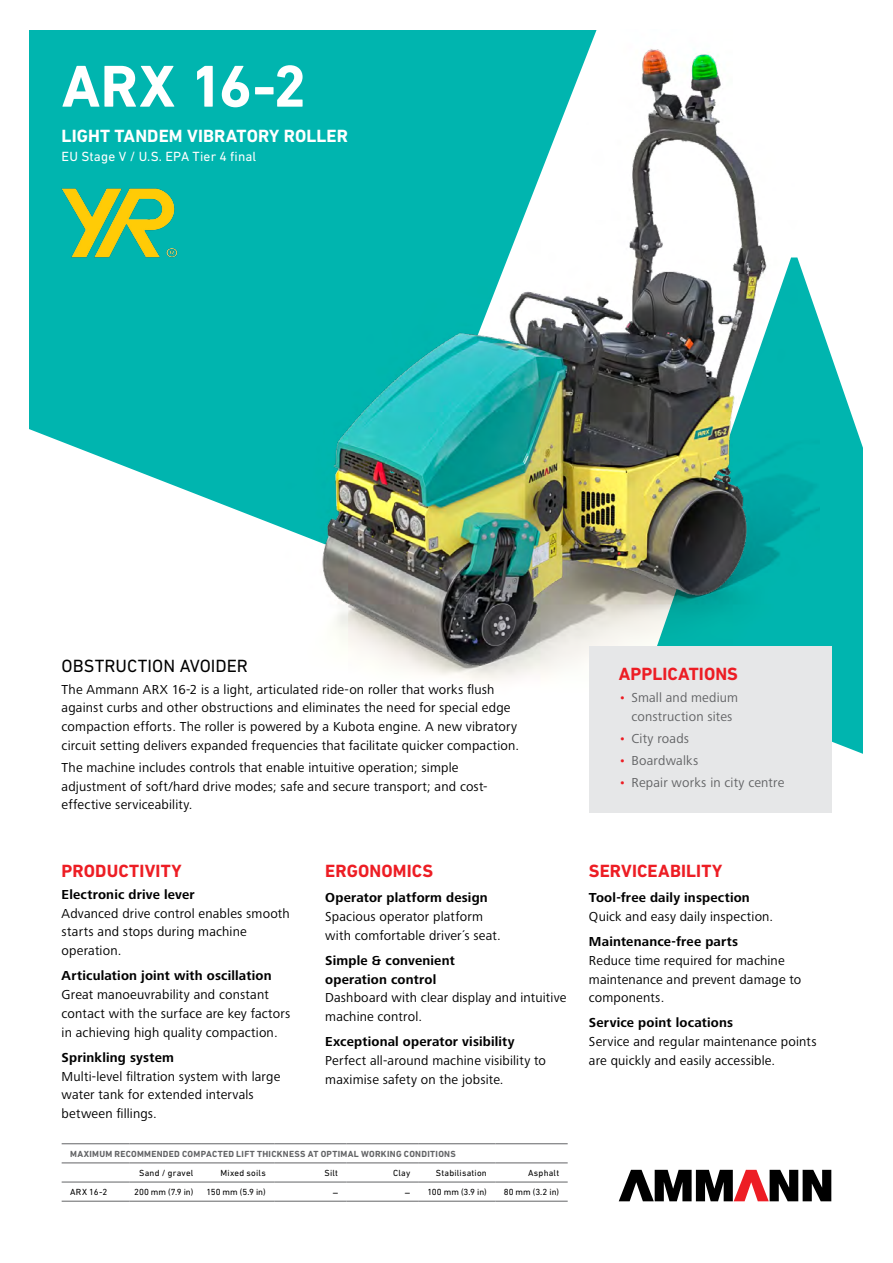
<style>
.page{position:relative;width:893px;height:1263px;background:#fff}
.page>*{position:absolute;margin:0;border:0;box-sizing:border-box;transform-origin:0 0}
.t1{font:700 60px "DIN Next LT Pro";color:#fff}
.t2{font:700 18px "DIN Next LT Pro";letter-spacing:.005em;color:#ed1d24}
.t3{font:700 18px "DIN Next LT Pro";letter-spacing:.005em;color:#fff}
.t4{font:18px "DIN Next LT Pro";color:#000}
.t5{font:13.5px/18.8px "Frutiger Next LTW1 G";letter-spacing:.01em;color:#000}
.t6{font:700 13.5px/18.8px "Frutiger Next LTW1 G";letter-spacing:.015em;color:#000}
.t7{font:13.5px/18.8px "Frutiger Next LTW1 G";letter-spacing:.015em;color:#636466;text-align:center}
.t8{font:13.5px "DIN Next LT Pro";letter-spacing:.01em;color:#fff}
.t9{font:10.5px "DIN Next LT Pro";color:#000}
.t10{font:9px "DIN Next LT Pro";letter-spacing:.025em;color:#000}
.t11{font:700 9px "DIN Next LT Pro";letter-spacing:.03em;color:#636466}
.s1{font-size:10.5px}
.s2{color:#ed1d24}
</style>
<div class="page">
<div style="left:30px;top:30px;width:833px;height:825px;background:#00b5af"></div>
<div style="left:29px;top:418px;width:834px;height:437px;background:#fff"></div>
<svg style="left:303px;top:30px;width:560px;height:754px;fill:#fff"></svg>
<img style="left:159px;top:30px;width:661px;height:704px">
<div style="left:589px;top:646px;width:242px;height:166px;background:#e6e7e8"></div>
<svg style="left:619px;top:1170px;width:212px;height:31px"></svg>
<hr style="left:62px;top:1143px;width:68px;height:1px;background:#636466">
<hr style="left:130px;top:1143px;width:72px;height:1px;background:#636466">
<hr style="left:202px;top:1143px;width:72px;height:1px;background:#636466">
<hr style="left:274px;top:1143px;width:73px;height:1px;background:#636466">
<hr style="left:347px;top:1143px;width:72px;height:1px;background:#636466">
<hr style="left:419px;top:1143px;width:76px;height:1px;background:#636466">
<hr style="left:495px;top:1143px;width:73px;height:1px;background:#636466">
<hr style="left:62px;top:1163px;width:68px;height:1px;background:#636466">
<hr style="left:130px;top:1163px;width:72px;height:1px;background:#636466">
<hr style="left:202px;top:1163px;width:72px;height:1px;background:#636466">
<hr style="left:274px;top:1163px;width:73px;height:1px;background:#636466">
<hr style="left:347px;top:1163px;width:72px;height:1px;background:#636466">
<hr style="left:419px;top:1163px;width:76px;height:1px;background:#636466">
<hr style="left:495px;top:1163px;width:73px;height:1px;background:#636466">
<hr style="left:62px;top:1182px;width:68px;height:1px;background:#636466">
<hr style="left:130px;top:1182px;width:72px;height:1px;background:#636466">
<hr style="left:202px;top:1182px;width:72px;height:1px;background:#636466">
<hr style="left:274px;top:1182px;width:73px;height:1px;background:#636466">
<hr style="left:347px;top:1182px;width:72px;height:1px;background:#636466">
<hr style="left:419px;top:1182px;width:76px;height:1px;background:#636466">
<hr style="left:495px;top:1182px;width:73px;height:1px;background:#636466">
<hr style="left:62px;top:1201px;width:68px;height:1px;background:#636466">
<hr style="left:130px;top:1201px;width:72px;height:1px;background:#636466">
<hr style="left:202px;top:1201px;width:72px;height:1px;background:#636466">
<hr style="left:274px;top:1201px;width:73px;height:1px;background:#636466">
<hr style="left:347px;top:1201px;width:72px;height:1px;background:#636466">
<hr style="left:419px;top:1201px;width:76px;height:1px;background:#636466">
<hr style="left:495px;top:1201px;width:73px;height:1px;background:#636466">
<img style="left:62px;top:187px;width:117px;height:72px">
<h1 class="t1" style="left:62px;top:51px;width:246px">ARX 16-2</h1>
<h2 class="t3" style="left:62px;top:126px;width:288px">LIGHT TANDEM VIBRATORY ROLLER</h2>
<p class="t8" style="left:62px;top:149px;width:196px">EU Stage V / U.S. EPA Tier 4 final</p>
<h2 class="t4" style="left:62px;top:655px;width:188px">OBSTRUCTION AVOIDER</h2>
<p class="t5" style="left:62px;top:680px;width:459px">The Ammann ARX 16-2 is a light, articulated ride-on roller that works flush against curbs and other obstructions and eliminates the need for special edge compaction efforts. The roller is powered by a Kubota engine. A new vibratory circuit setting delivers expanded frequencies that facilitate quicker compaction.</p>
<p class="t5" style="left:62px;top:758px;width:427px">The machine includes controls that enable intuitive operation; simple adjustment of soft/hard drive modes; safe and secure transport; and cost&shy;effective serviceability.</p>
<h2 class="t2" style="left:62px;top:860px;width:122px">PRODUCTIVITY</h2>
<p class="t6" style="left:62px;top:885px;width:134px">Electronic drive lever</p>
<p class="t5" style="left:62px;top:904px;width:230px">Advanced drive control enables smooth starts and stops during machine operation.</p>
<p class="t6" style="left:62px;top:967px;width:211px">Articulation joint with oscillation</p>
<p class="t5" style="left:62px;top:986px;width:230px">Great manoeuvrability and constant contact with the surface are key factors in achieving high quality compaction.</p>
<p class="t6" style="left:62px;top:1048px;width:114px">Sprinkling system</p>
<p class="t5" style="left:62px;top:1067px;width:220px">Multi-level filtration system with large water tank for extended intervals between fillings.</p>
<h2 class="t2" style="left:325px;top:860px;width:109px">ERGONOMICS</h2>
<p class="t6" style="left:325px;top:889px;width:164px">Operator platform design</p>
<p class="t5" style="left:325px;top:907px;width:177px">Spacious operator platform with comfortable driver´s seat.</p>
<p class="t6" style="left:325px;top:951px;width:131px">Simple &amp; convenient operation control</p>
<p class="t5" style="left:325px;top:989px;width:243px">Dashboard with clear display and intuitive machine control.</p>
<p class="t6" style="left:325px;top:1033px;width:191px">Exceptional operator visibility</p>
<p class="t5" style="left:325px;top:1051px;width:222px">Perfect all-around machine visibility to maximise safety on the jobsite.</p>
<p class="t11" style="left:70px;top:1148px;width:387px">MAXIMUM RECOMMENDED COMPACTED LIFT THICKNESS AT OPTIMAL WORKING CONDITIONS</p>
<p class="t10" style="left:139px;top:1167px;width:56px">Sand / gravel</p>
<p class="t10" style="left:220px;top:1167px;width:47px">Mixed soils</p>
<p class="t10" style="left:325px;top:1167px;width:15px">Silt</p>
<p class="t10" style="left:393px;top:1167px;width:19px">Clay</p>
<p class="t10" style="left:436px;top:1167px;width:53px">Stabilisation</p>
<p class="t10" style="left:528px;top:1167px;width:33px">Asphalt</p>
<p class="t10" style="left:70px;top:1187px;width:39px">ARX 16-2</p>
<p class="t10" style="left:134px;top:1187px;width:61px">200 mm (7.9 in)</p>
<p class="t10" style="left:206px;top:1187px;width:61px">150 mm (5.9 in)</p>
<p class="t9" style="left:333px;top:1186px;width:7px">–</p>
<p class="t10" style="left:405px;top:1187px;width:83px"><span class="s1">–</span> 100 mm (3.9 in)</p>
<p class="t10" style="left:504px;top:1187px;width:57px">80 mm (3.2 in)</p>
<h2 class="t2" style="left:619px;top:664px;width:121px">APPLICATIONS</h2>
<p class="t7" style="left:619px;top:689px;width:121px"><span class="s2">•</span> Small and medium construction sites</p>
<p class="t7" style="left:619px;top:730px;width:72px"><span class="s2">•</span> City roads</p>
<p class="t7" style="left:619px;top:751px;width:81px"><span class="s2">•</span> Boardwalks</p>
<p class="t7" style="left:619px;top:773px;width:167px"><span class="s2">•</span> Repair works in city centre</p>
<h2 class="t2" style="left:589px;top:860px;width:135px">SERVICEABILITY</h2>
<p class="t6" style="left:589px;top:889px;width:162px">Tool-free daily inspection</p>
<p class="t5" style="left:589px;top:907px;width:186px">Quick and easy daily inspection.</p>
<p class="t6" style="left:589px;top:932px;width:151px">Maintenance-free parts</p>
<p class="t5" style="left:589px;top:951px;width:214px">Reduce time required for machine maintenance and prevent damage to components.</p>
<p class="t6" style="left:589px;top:1014px;width:146px">Service point locations</p>
<p class="t5" style="left:589px;top:1033px;width:229px">Service and regular maintenance points are quickly and easily accessible.</p>
</div>
